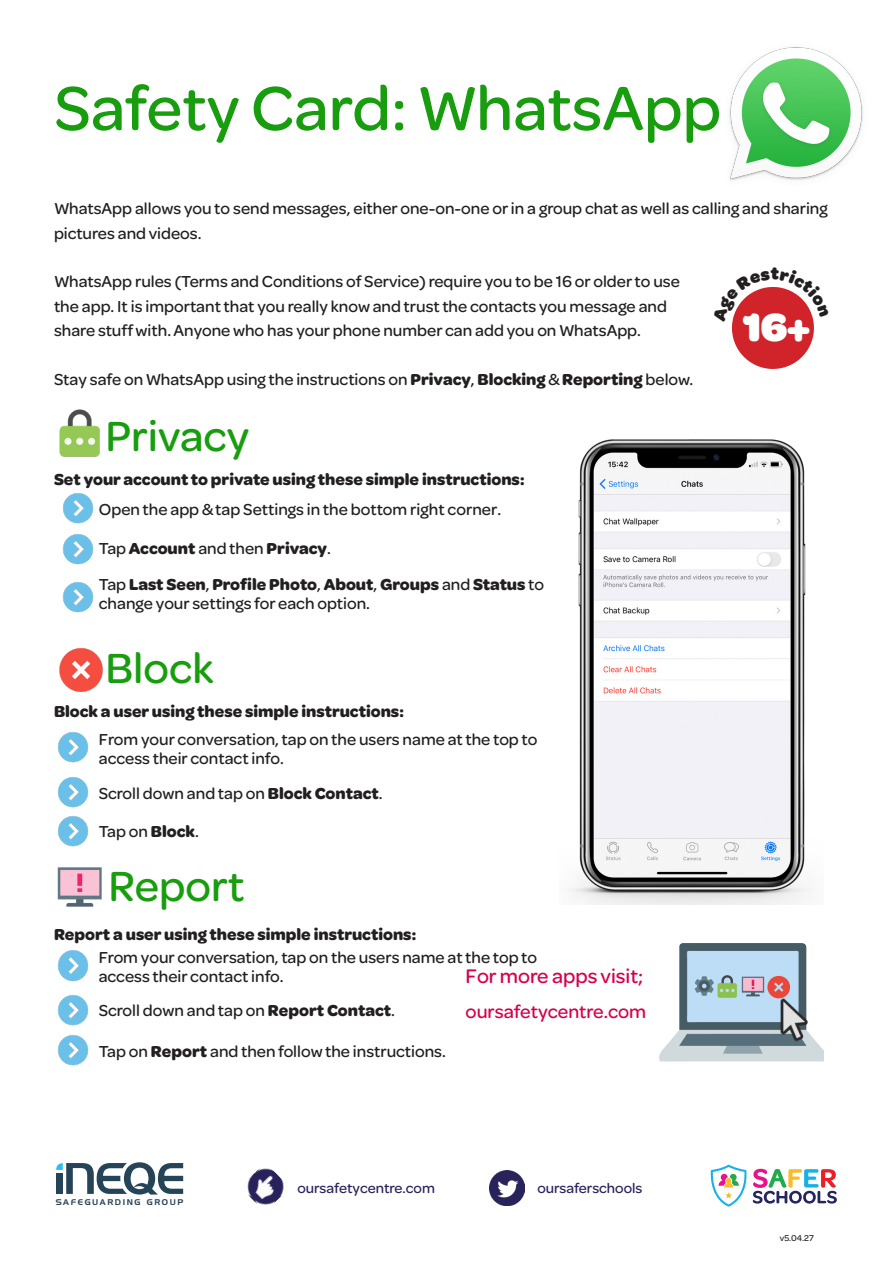
<style>
.page{position:relative;width:893px;height:1263px;background:#fff}
.page>*{position:absolute;margin:0;border:0;box-sizing:border-box;transform-origin:0 0}
.t1{font:500 66px "Omnes";color:#189d0e}
.t2{font:500 45px "Omnes";color:#189d0e}
.t3{font:900 41.85px "Omnes";color:#fff}
.t4{font:500 21px "Omnes";color:#d7004c}
.t5{font:500 19.5px "Omnes";color:#d7004c}
.t6{font:500 16.95px/19px "Omnes";color:#231f20}
.t7{font:700 16.95px "Omnes";color:#231f20}
.t8{font:500 14.85px "Omnes";color:#29235c}
.t9{font:500 9px "Omnes";color:#231f20}
.t10{font:8.1px "Handel Gothic";letter-spacing:.2em;color:#2c4457}
.s1{font-weight:700}
.s2{font-weight:500}
</style>
<div class="page">
<img style="left:729px;top:47px;width:134px;height:134px">
<img style="left:659px;top:943px;width:164px;height:119px">
<img style="left:759px;top:986px;width:64px;height:56px">
<svg style="left:753px;top:1169px;width:84px;height:34px"></svg>
<svg style="left:711px;top:1165px;width:36px;height:41px"></svg>
<svg style="left:56px;top:1162px;width:127px;height:32px"></svg>
<img style="left:247px;top:1168px;width:37px;height:37px">
<img style="left:490px;top:1170px;width:35px;height:36px">
<img style="left:569px;top:439px;width:241px;height:466px">
<img style="left:63px;top:493px;width:31px;height:31px">
<img style="left:63px;top:534px;width:31px;height:31px">
<img style="left:63px;top:582px;width:31px;height:31px">
<img style="left:59px;top:410px;width:41px;height:47px">
<img style="left:59px;top:648px;width:44px;height:44px">
<img style="left:57px;top:867px;width:45px;height:40px">
<img style="left:58px;top:732px;width:31px;height:31px">
<img style="left:58px;top:777px;width:31px;height:31px">
<img style="left:58px;top:816px;width:31px;height:31px">
<img style="left:58px;top:950px;width:31px;height:32px">
<img style="left:58px;top:995px;width:31px;height:31px">
<img style="left:58px;top:1035px;width:31px;height:31px">
<svg style="left:732px;top:287px;width:82px;height:82px"></svg>
<p class="t1" style="left:54px;top:63px;width:668px">Safety Card: WhatsApp</p>
<p class="t6" style="left:54px;top:195px;width:775px;line-height:24.5px">WhatsApp allows you to send messages, either one-on-one or in a group chat as well as calling and sharing pictures and videos.</p>
<p class="t6" style="left:54px;top:271px;width:627px">WhatsApp rules (Terms and Conditions of Service) require you to be 16 or older to use</p>
<p class="t6" style="left:54px;top:296px;width:614px">the app. It is important that you really know and trust the contacts you message and</p>
<p class="t6" style="left:54px;top:320px;width:588px">share stuff with. Anyone who has your phone number can add you on WhatsApp.</p>
<p class="t6" style="left:54px;top:369px;width:641px">Stay safe on WhatsApp using the instructions on <span class="s1">Privacy</span>, <span class="s1">Blocking</span> &amp; <span class="s1">Reporting</span> below.</p>
<p class="t3" style="left:742px;top:296px;width:69px">16+</p>
<p class="t2" style="left:105px;top:405px;width:145px">Privacy</p>
<p class="t7" style="left:54px;top:467px;width:472px">Set your account to private using these simple instructions:</p>
<p class="t6" style="left:99px;top:499px;width:404px">Open the app &amp; tap Settings in the bottom right corner.</p>
<p class="t7" style="left:99px;top:536px;width:233px"><span class="s2">Tap</span> Account <span class="s2">and then</span> Privacy<span class="s2">.</span></p>
<p class="t6" style="left:99px;top:574px;width:447px">Tap <span class="s1">Last Seen</span>, <span class="s1">Profile Photo</span>, <span class="s1">About</span>, <span class="s1">Groups</span> and <span class="s1">Status</span> to change your settings for each option.</p>
<p class="t2" style="left:105px;top:637px;width:110px">Block</p>
<p class="t7" style="left:54px;top:699px;width:351px">Block a user using these simple instructions:</p>
<p class="t6" style="left:99px;top:729px;width:440px">From your conversation, tap on the users name at the top to access their contact info.</p>
<p class="t6" style="left:99px;top:782px;width:285px">Scroll down and tap on <span class="s1">Block Contact</span>.</p>
<p class="t6" style="left:99px;top:820px;width:102px">Tap on <span class="s1">Block</span>.</p>
<p class="t2" style="left:108px;top:855px;width:138px">Report</p>
<p class="t7" style="left:54px;top:922px;width:364px">Report a user using these simple instructions:</p>
<p class="t6" style="left:99px;top:947px;width:440px">From your conversation, tap on the users name at the top to access their contact info.</p>
<p class="t6" style="left:99px;top:1000px;width:298px">Scroll down and tap on <span class="s1">Report Contact</span>.</p>
<p class="t6" style="left:99px;top:1040px;width:349px">Tap on <span class="s1">Report</span> and then follow the instructions.</p>
<p class="t4" style="left:466px;top:962px;width:179px">For more apps visit;</p>
<p class="t5" style="left:466px;top:998px;width:182px">oursafetycentre.com</p>
<p class="t10" style="left:56px;top:1198px;width:129px">SAFEGUARDING GROUP</p>
<p class="t8" style="left:297px;top:1178px;width:139px">oursafetycentre.com</p>
<p class="t8" style="left:537px;top:1178px;width:107px">oursaferschools</p>
<p class="t9" style="left:780px;top:1231px;width:35px">v5.04.27</p>
</div>
